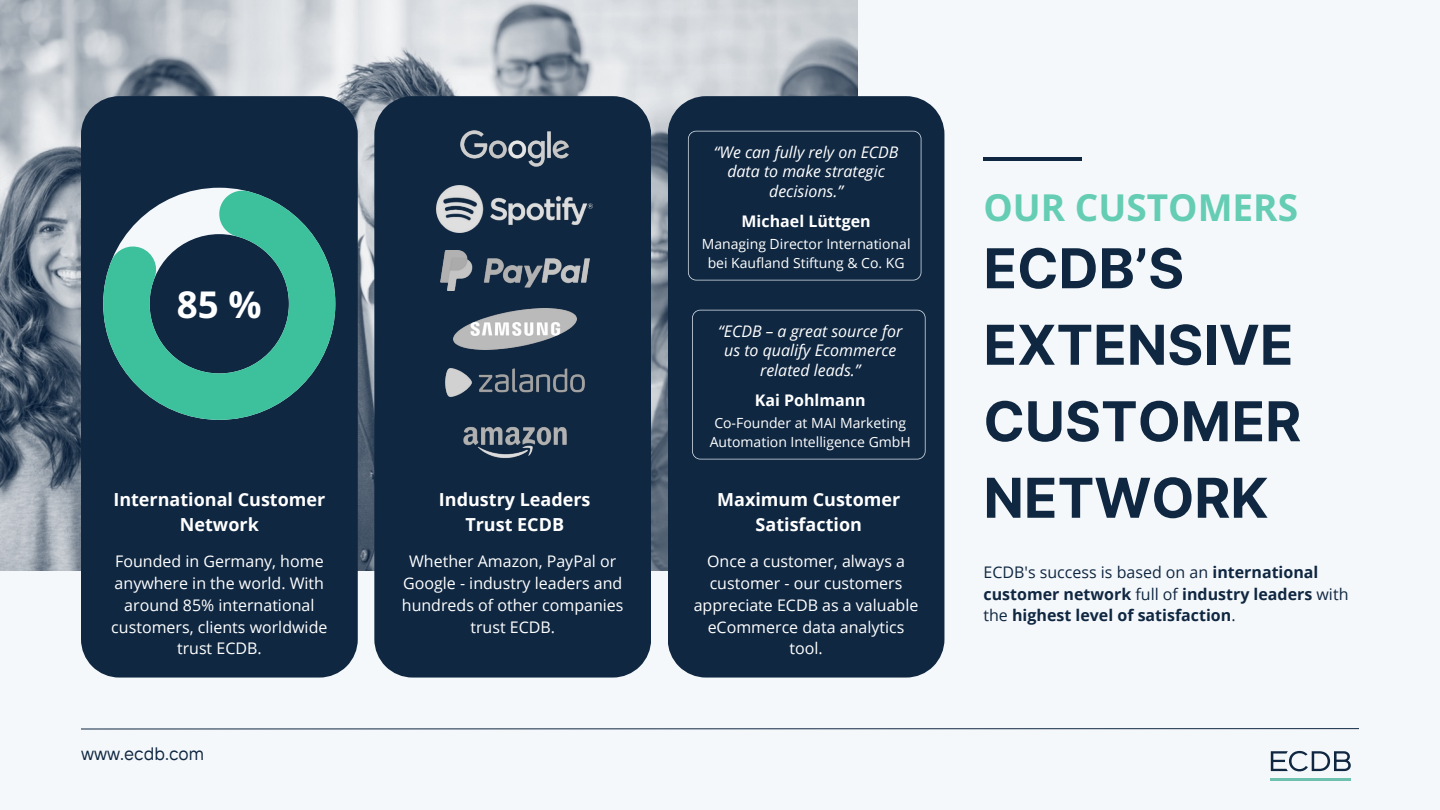
<style>
.page{position:relative;width:1440px;height:810px;background:#f5f8fb}
.page>*{position:absolute;margin:0;border:0;box-sizing:border-box;transform-origin:0 0}
.t1{font:700 55px/76.5px "Inter";color:#0f2741}
.t2{font:700 37px "Open Sans";color:#65cdb3}
.t3{font:700 36.8px "Open Sans";color:#fff}
.t4{font:700 18px/24.8px "Open Sans";color:#fff;text-align:center}
.t5{font:18px "TT Interphases";color:#0f2741}
.t6{font:16px/21.8px "Open Sans";color:#fff;text-align:center}
.t7{font:700 16px/21.8px "Open Sans";color:#0f2741}
.t8{font:italic 16px/19.5px "Open Sans";color:#fff;text-align:center}
.t9{font:700 16px "Open Sans";color:#fff}
.t10{font:14px/19.5px "Open Sans";color:#fff;text-align:center}
.s1{font-weight:400}
</style>
<div class="page">
<img style="left:0;top:1px;width:857px;height:570px">
<div style="left:374px;top:96px;width:277px;height:582px;background:#0f2741"></div>
<div style="left:668px;top:96px;width:276px;height:582px;background:#0f2741"></div>
<div style="left:81px;top:96px;width:277px;height:582px;background:#0f2741"></div>
<svg style="left:103px;top:189px;width:232px;height:231px"></svg>
<svg style="left:81px;top:728px;width:1278px;height:2px"></svg>
<div style="left:688px;top:131px;width:233px;height:149px;background:#0f2741"></div>
<hr style="left:983px;top:157px;width:99px;height:4px;background:#0f2741">
<div style="left:692px;top:310px;width:233px;height:149px;background:#0f2741"></div>
<hr style="left:1271px;top:778px;width:80px;height:2px;background:#6dc1ae">
<svg style="left:1271px;top:751px;width:80px;height:20px"></svg>
<img style="left:460px;top:131px;width:109px;height:36px">
<img style="left:437px;top:186px;width:156px;height:46px">
<img style="left:440px;top:251px;width:149px;height:40px">
<img style="left:450px;top:415px;width:129px;height:54px">
<img style="left:453px;top:309px;width:123px;height:40px">
<img style="left:444px;top:368px;width:141px;height:29px">
<h3 class="t3" style="left:177px;top:279px;width:86px">85 %</h3>
<p class="t4" style="left:113px;top:486px;width:213px">International Customer<br>Network</p>
<p class="t6" style="left:111px;top:550px;width:218px">Founded in Germany, home anywhere in the world. With around 85% international customers, clients worldwide trust ECDB.</p>
<p class="t5" style="left:81px;top:742px;width:125px">www.ecdb.com</p>
<p class="t4" style="left:439px;top:486px;width:153px">Industry Leaders<br>Trust ECDB</p>
<p class="t6" style="left:402px;top:550px;width:223px">Whether Amazon, PayPal or<br>Google - industry leaders and hundreds of other companies trust ECDB.</p>
<p class="t8" style="left:714px;top:142px;width:186px">“We can fully rely on ECDB data to make strategic decisions.”</p>
<p class="t9" style="left:742px;top:210px;width:131px">Michael Lüttgen</p>
<p class="t10" style="left:702px;top:234px;width:210px">Managing Director International bei Kaufland Stiftung &amp; Co. KG</p>
<p class="t8" style="left:718px;top:321px;width:186px">“ECDB – a great source for us to qualify Ecommerce related leads.”</p>
<p class="t9" style="left:755px;top:389px;width:113px">Kai Pohlmann</p>
<p class="t10" style="left:710px;top:413px;width:203px">Co-Founder at MAI Marketing<br>Automation Intelligence GmbH</p>
<p class="t4" style="left:717px;top:486px;width:185px">Maximum Customer<br>Satisfaction</p>
<p class="t6" style="left:694px;top:550px;width:226px">Once a customer, always a customer - our customers appreciate ECDB as a valuable eCommerce data analytics tool.</p>
<h2 class="t2" style="left:983px;top:181px;width:316px">OUR CUSTOMERS</h2>
<h1 class="t1" style="left:983px;top:230px;width:319px">ECDB’S<br>EXTENSIVE<br>CUSTOMER<br>NETWORK</h1>
<p class="t7" style="left:983px;top:561px;width:367px"><span class="s1">ECDB's success is based on an</span> international customer network <span class="s1">full of</span> industry leaders <span class="s1">with the</span> highest level of satisfaction<span class="s1">.</span></p>
</div>
